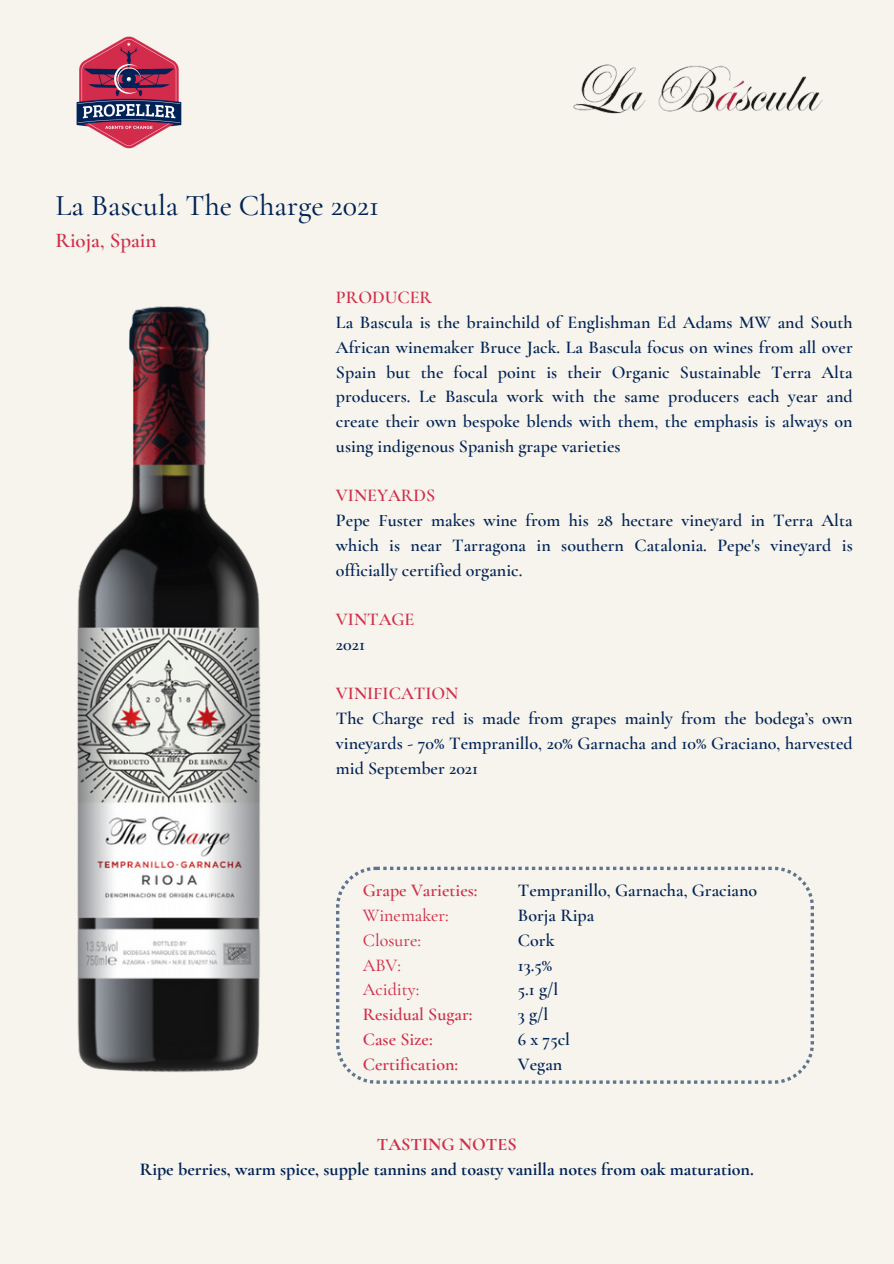
<style>
.page{position:relative;width:894px;height:1264px;background:#fff}
.page>*{position:absolute;margin:0;border:0;box-sizing:border-box;transform-origin:0 0}
.t1{font:500 30px "Cormorant Garamond";color:#002256}
.t2{font:600 21px "Cormorant Garamond";color:#d12d4a}
.t3{font:600 18px/24.8px "Cormorant Garamond";color:#002256;text-align:justify}
.t4{font:600 18px "Cormorant Garamond";color:#d12d4a}
.t5{font:700 18px "Cormorant Garamond";color:#002256}
.t6{font:500 18px "Cormorant Garamond";color:#d12d4a}
.t7{font:700 18px "Cormorant Garamond";color:#d12d4a}
</style>
<div class="page">
<div style="left:0;top:0;width:893px;height:1263px;background:#f6f4ec"></div>
<img style="left:76px;top:36px;width:106px;height:113px">
<svg style="left:336px;top:866px;width:477px;height:217px"></svg>
<img style="left:77px;top:306px;width:184px;height:766px">
<img style="left:573px;top:64px;width:250px;height:50px">
<p class="t1" style="left:55px;top:188px;width:325px">La Bascula The Charge 2021</p>
<p class="t2" style="left:55px;top:227px;width:102px">Rioja, Spain</p>
<p class="t4" style="left:336px;top:287px;width:97px">PRODUCER</p>
<p class="t3" style="left:336px;top:310px;width:518px">La Bascula is the brainchild of Englishman Ed Adams MW and South African winemaker Bruce Jack. La Bascula focus on wines from all over Spain but the focal point is their Organic Sustainable Terra Alta producers. Le Bascula work with the same producers each year and create their own bespoke blends with them, the emphasis is always on using indigenous Spanish grape varieties</p>
<p class="t4" style="left:336px;top:485px;width:101px">VINEYARDS</p>
<p class="t3" style="left:336px;top:508px;width:518px">Pepe Fuster makes wine from his 28 hectare vineyard in Terra Alta which is near Tarragona in southern Catalonia. Pepe's vineyard is officially certified organic.</p>
<p class="t4" style="left:336px;top:608px;width:80px">VINTAGE</p>
<p class="t3" style="left:336px;top:632px;width:31px">2021</p>
<p class="t4" style="left:336px;top:683px;width:124px">VINIFICATION</p>
<p class="t3" style="left:336px;top:706px;width:518px">The Charge red is made from grapes mainly from the bodega’s own vineyards - 70% Tempranillo, 20% Garnacha and 10% Graciano, harvested mid September 2021</p>
<p class="t4" style="left:362px;top:879px;width:116px">Grape Varieties:</p>
<p class="t6" style="left:362px;top:904px;width:88px">Winemaker:</p>
<p class="t6" style="left:362px;top:929px;width:60px">Closure:</p>
<p class="t6" style="left:362px;top:954px;width:40px">ABV:</p>
<p class="t6" style="left:362px;top:978px;width:58px">Acidity:</p>
<p class="t4" style="left:362px;top:1003px;width:111px">Residual Sugar:</p>
<p class="t4" style="left:362px;top:1028px;width:71px">Case Size:</p>
<p class="t4" style="left:362px;top:1053px;width:97px">Certification:</p>
<p class="t3" style="left:517px;top:878px;width:241px">Tempranillo, Garnacha, Graciano</p>
<p class="t3" style="left:517px;top:903px;width:78px">Borja Ripa</p>
<p class="t3" style="left:517px;top:927px;width:38px">Cork</p>
<p class="t3" style="left:517px;top:952px;width:36px">13.5%</p>
<p class="t3" style="left:517px;top:977px;width:42px">5.1 g/l</p>
<p class="t3" style="left:517px;top:1002px;width:32px">3 g/l</p>
<p class="t3" style="left:517px;top:1026px;width:54px">6 x 75cl</p>
<p class="t3" style="left:517px;top:1051px;width:46px">Vegan</p>
<p class="t7" style="left:377px;top:1133px;width:141px">TASTING NOTES</p>
<p class="t5" style="left:140px;top:1158px;width:615px">Ripe berries, warm spice, supple tannins and toasty vanilla notes from oak maturation.</p>
</div>
